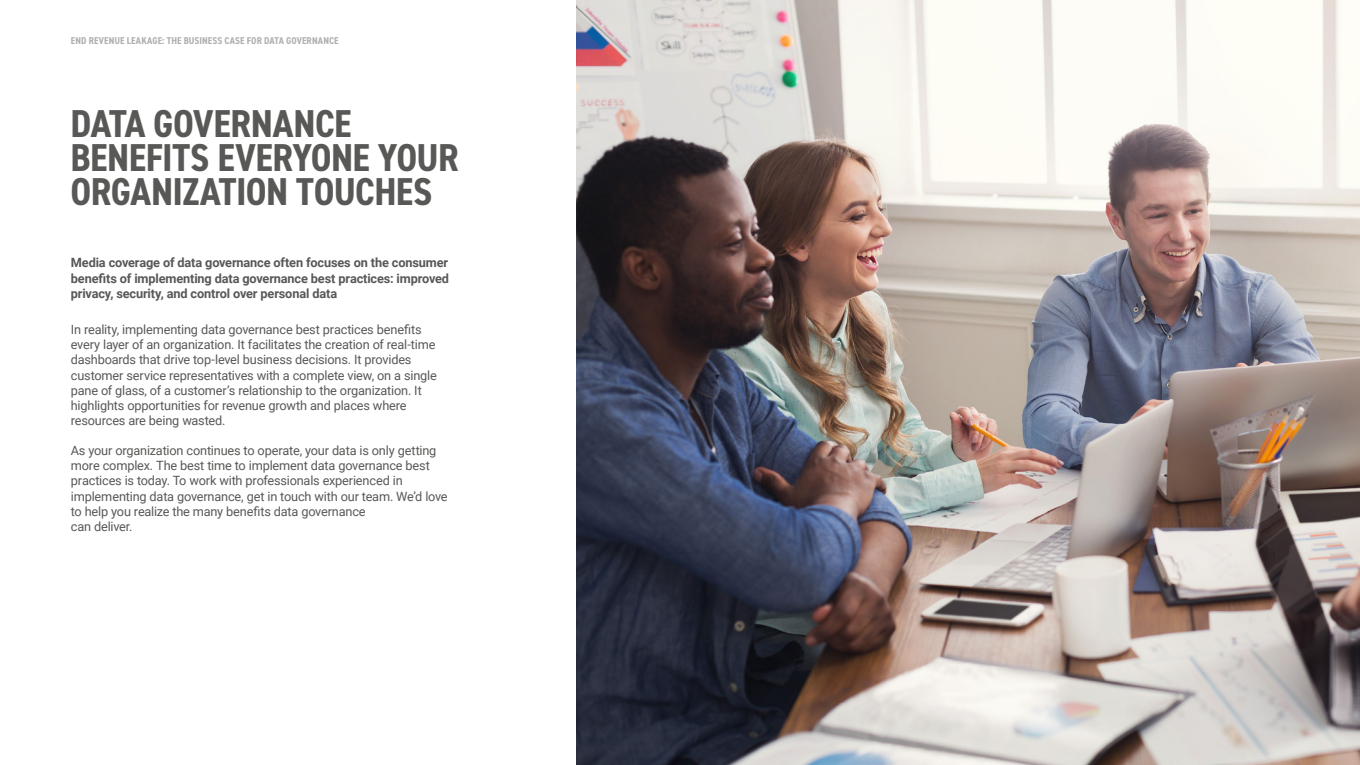
<style>
.page{position:relative;width:1360px;height:765px;background:#fff}
.page>*{position:absolute;margin:0;border:0;box-sizing:border-box;transform-origin:0 0}
.t1{font:700 condensed 39px/34px "DIN2014";letter-spacing:-.015em;color:#585856}
.t2{font:12.75px/15.2px "Roboto";letter-spacing:-.015em;color:#585856}
.t3{font:700 12.75px/15.2px "Roboto";letter-spacing:-.01em;color:#585856;text-align:justify}
.t4{font:700 condensed 9.88px "DIN2014";letter-spacing:.01em;color:#b0b0b0}
</style>
<div class="page">
<img style="left:577px;top:0;width:783px;height:765px">
<p class="t4" style="left:71px;top:34px;width:269px">END REVENUE LEAKAGE: THE BUSINESS CASE FOR DATA GOVERNANCE</p>
<h1 class="t1" style="left:70px;top:106px;width:390px">DATA GOVERNANCE<br>BENEFITS EVERYONE YOUR<br>ORGANIZATION TOUCHES</h1>
<p class="t3" style="left:71px;top:255px;width:380px">Media coverage of data governance often focuses on the consumer benefits of implementing data governance best practices: improved privacy, security, and control over personal data</p>
<p class="t2" style="left:71px;top:321px;width:368px">In reality, implementing data governance best practices benefits every layer of an organization. It facilitates the creation of real-time dashboards that drive top-level business decisions. It provides customer service representatives with a complete view, on a single pane of glass, of a customer’s relationship to the organization. It highlights opportunities for revenue growth and places where resources are being wasted.</p>
<p class="t2" style="left:71px;top:442px;width:378px">As your organization continues to operate, your data is only getting more complex. The best time to implement data governance best practices is today. To work with professionals experienced in implementing data governance, get in touch with our team. We’d love to help you realize the many benefits data governance<br>can deliver.</p>
</div>
